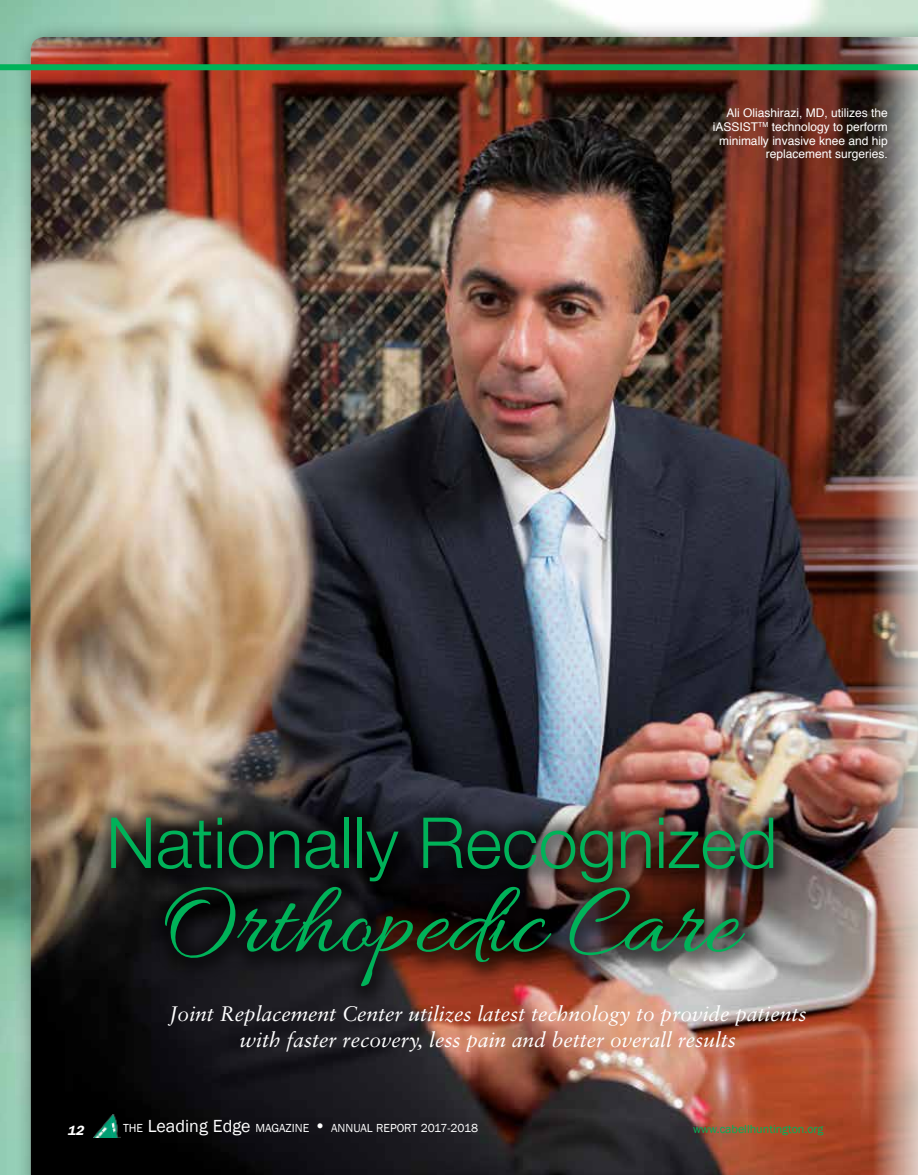
<style>
.page{position:relative;width:918px;height:1175px;background:#fff}
.page>*{position:absolute;margin:0;border:0;box-sizing:border-box;transform-origin:0 0}
.t1{font:105px "Allura";color:#00b259}
.t2{font:300 70.5px "Helvetica Neue";color:#00b259}
.t3{font:italic 21px/25.5px "Sabon";color:#fff;text-align:center}
.t4{font:italic 600 13.5px "Franklin Gothic";color:#fff}
.t5{font:12px/13.8px "Helvetica";color:#fff;text-align:right}
.t6{font:12px "Franklin Gothic";color:#fff}
.t7{font:12px "Franklin Gothic";color:#00b259}
.s1{font-size:18px}
</style>
<div class="page">
<img style="left:0;top:0;width:918px;height:1174px">
<div style="left:13px;top:20px;width:905px;height:1154px;background:#000;opacity:.5"></div>
<img style="left:31px;top:37px;width:887px;height:1137px">
<div style="left:0;top:64px;width:918px;height:6px;background:#00b259"></div>
<img style="left:93px;top:1114px;width:27px;height:23px">
<div style="left:92px;top:798px;width:705px;height:211px;background:#000;opacity:.5"></div>
<p class="t5" style="left:713px;top:106px;width:176px">Ali Oliashirazi, MD, utilizes the iASSIST<sup>TM</sup> technology to perform minimally invasive knee and hip replacement surgeries.</p>
<h2 class="t2" style="left:106px;top:786px;width:673px">Nationally Recognized</h2>
<h1 class="t1" style="left:160px;top:865px;width:579px">Orthopedic Care</h1>
<p class="t3" style="left:169px;top:1001px;width:639px">Joint Replacement Center utilizes latest technology to provide patients with faster recovery, less pain and better overall results</p>
<p class="t4" style="left:68px;top:1121px;width:18px">12</p>
<p class="t6" style="left:123px;top:1120px;width:357px">THE <span class="s1">Leading Edge</span> MAGAZINE <span class="s1">•</span> ANNUAL REPORT 2017-2018</p>
<p class="t7" style="left:693px;top:1121px;width:132px">www.cabellhuntington.org</p>
</div>
